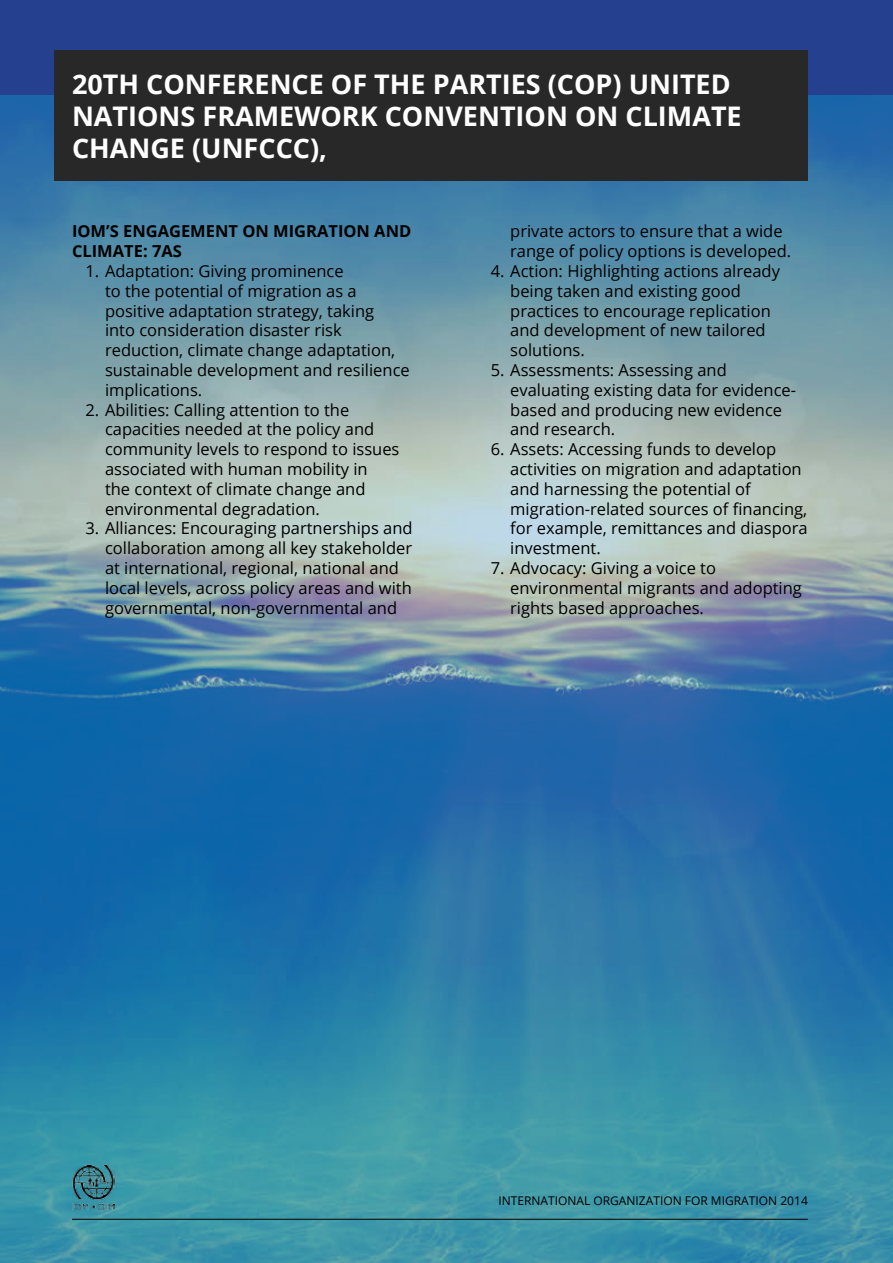
<style>
.page{position:relative;width:893px;height:1263px;background:#fff}
.page>*{position:absolute;margin:0;border:0;box-sizing:border-box;transform-origin:0 0}
.t1{font:700 27px/32.4px "Open Sans";color:#fff}
.t2{font:16.5px/19.8px "Open Sans";color:#000}
.t3{font:700 16.5px/19.8px "Open Sans";color:#000}
.t4{font:12px "Open Sans";color:#000}
</style>
<div class="page">
<img style="left:0;top:95px;width:893px;height:1168px">
<div style="left:0;top:0;width:893px;height:95px;background:#25408f"></div>
<div style="left:55px;top:50px;width:753px;height:131px;background:#292829"></div>
<hr style="left:72px;top:1219px;width:736px;height:1px;background:#000">
<img style="left:72px;top:1165px;width:43px;height:46px">
<h1 class="t1" style="left:72px;top:67px;width:671px">20TH CONFERENCE OF THE PARTIES (COP) UNITED<br>NATIONS FRAMEWORK CONVENTION ON CLIMATE<br>CHANGE (UNFCCC),</h1>
<p class="t3" style="left:72px;top:221px;width:341px">IOM’S ENGAGEMENT ON MIGRATION AND<br>CLIMATE: 7AS</p>
<p class="t2" style="left:105px;top:261px;width:306px;text-indent:-20px">1. Adaptation: Giving prominence<br>to the potential of migration as a positive adaptation strategy, taking<br>into consideration disaster risk reduction, climate change adaptation, sustainable development and resilience implications.</p>
<p class="t2" style="left:105px;top:399px;width:296px;text-indent:-20px">2. Abilities: Calling attention to the capacities needed at the policy and community levels to respond to issues associated with human mobility in<br>the context of climate change and environmental degradation.</p>
<p class="t2" style="left:105px;top:518px;width:309px;text-indent:-20px">3. Alliances: Encouraging partnerships and collaboration among all key stakeholder at international, regional, national and local levels, across policy areas and with governmental, non-governmental and</p>
<p class="t2" style="left:510px;top:221px;width:282px">private actors to ensure that a wide range of policy options is developed.</p>
<p class="t2" style="left:510px;top:261px;width:271px;text-indent:-20px">4. Action: Highlighting actions already being taken and existing good practices to encourage replication and development of new tailored solutions.</p>
<p class="t2" style="left:510px;top:360px;width:287px;text-indent:-20px">5. Assessments: Assessing and evaluating existing data for evidence&shy;based and producing new evidence and research.</p>
<p class="t2" style="left:510px;top:439px;width:299px;text-indent:-20px">6. Assets: Accessing funds to develop activities on migration and adaptation and harnessing the potential of migration-related sources of financing, for example, remittances and diaspora investment.</p>
<p class="t2" style="left:510px;top:558px;width:293px;text-indent:-20px">7. Advocacy: Giving a voice to environmental migrants and adopting rights based approaches.</p>
<p class="t4" style="left:498px;top:1193px;width:311px">INTERNATIONAL ORGANIZATION FOR MIGRATION 2014</p>
</div>
